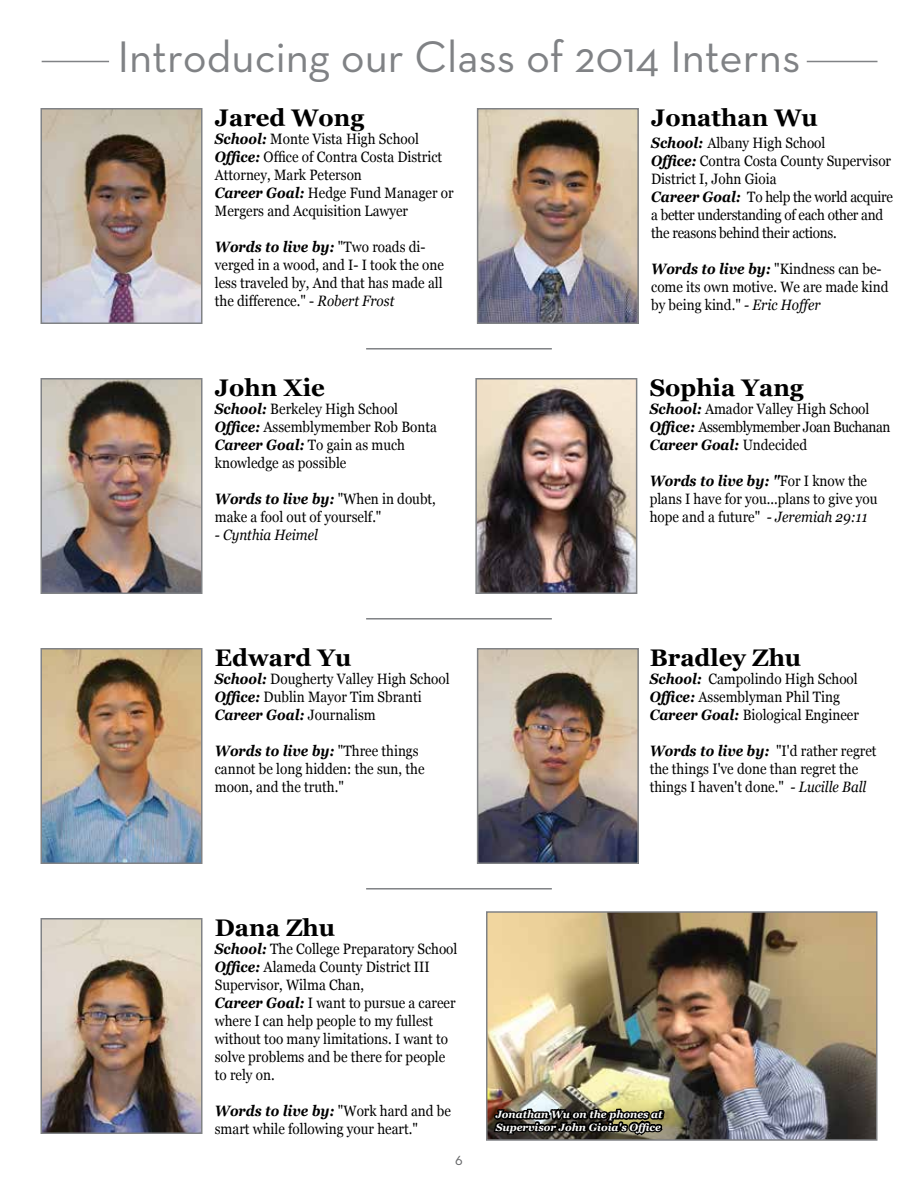
<style>
.page{position:relative;width:918px;height:1188px;background:#fff}
.page>*{position:absolute;margin:0;border:0;box-sizing:border-box;transform-origin:0 0}
.t1{font:45px "Neutra Text";color:#808285}
.t2{font:700 24px "Georgia";color:#000}
.t3{font:15px/18px "Georgia";color:#000;scale:.9 1}
.t4{font:15px/18px "Georgia";letter-spacing:-.02em;color:#000;scale:.9 1}
.t5{font:15px/18px "Georgia";letter-spacing:-.03em;color:#000;scale:.9 1}
.t6{font:italic 15px "Georgia";color:#000;scale:.9 1}
.t7{font:15px "Neutra Text";color:#636466}
.t8{font:italic 700 10.5px/12.6px "Georgia";color:#fff}
.s1{font-weight:700;font-style:italic}
.s2{font-style:italic}
</style>
<div class="page">
<img style="left:43px;top:381px;width:156px;height:210px">
<div style="left:40px;top:378px;width:162px;height:216px;border:2px solid #808285"></div>
<img style="left:478px;top:381px;width:156px;height:210px">
<div style="left:475px;top:378px;width:162px;height:216px;border:2px solid #808285"></div>
<img style="left:43px;top:651px;width:156px;height:210px">
<div style="left:40px;top:648px;width:162px;height:216px;border:2px solid #808285"></div>
<img style="left:43px;top:921px;width:156px;height:210px">
<div style="left:40px;top:918px;width:162px;height:216px;border:2px solid #808285"></div>
<img style="left:480px;top:111px;width:156px;height:210px">
<div style="left:477px;top:108px;width:162px;height:216px;border:2px solid #808285"></div>
<img style="left:480px;top:651px;width:156px;height:210px">
<div style="left:477px;top:648px;width:162px;height:216px;border:2px solid #808285"></div>
<img style="left:43px;top:111px;width:156px;height:210px">
<div style="left:40px;top:108px;width:162px;height:216px;border:2px solid #808285"></div>
<hr style="left:366px;top:348px;width:186px;height:2px;background:#808285">
<hr style="left:366px;top:618px;width:186px;height:2px;background:#808285">
<hr style="left:366px;top:888px;width:186px;height:2px;background:#808285">
<hr style="left:42px;top:61px;width:67px;height:1px;background:#808285">
<hr style="left:807px;top:61px;width:71px;height:1px;background:#808285">
<img style="left:489px;top:914px;width:386px;height:224px">
<div style="left:486px;top:911px;width:392px;height:230px;border:2px solid #808285"></div>
<img style="left:491px;top:1086px;width:176px;height:55px">
<h1 class="t1" style="left:117px;top:29px;width:685px">Introducing our Class of 2014 Interns</h1>
<h2 class="t2" style="left:651px;top:102px;width:168px">Jonathan Wu</h2>
<p class="t4" style="left:651px;top:134px;width:270px"><span class="s1">School:</span> Albany High School<br><span class="s1">Office:</span> Contra Costa County Supervisor District I, John Gioia<br><span class="s1">Career Goal:</span> To help the world acquire a better understanding of each other and the reasons behind their actions.</p>
<p class="t3" style="left:651px;top:260px;width:265px"><span class="s1">Words to live by:</span> "Kindness can be&shy;come its own motive. We are made kind by being kind." <span class="s2">- Eric Hoffer</span></p>
<h2 class="t2" style="left:215px;top:102px;width:151px">Jared Wong</h2>
<p class="t3" style="left:215px;top:130px;width:267px"><span class="s1">School:</span> Monte Vista High School<br><span class="s1">Office:</span> Office of Contra Costa District<br>Attorney, Mark Peterson<br><span class="s1">Career Goal:</span> Hedge Fund Manager or<br>Mergers and Acquisition Lawyer</p>
<p class="t3" style="left:215px;top:238px;width:256px"><span class="s1">Words to live by:</span> "Two roads di&shy;verged in a wood, and I- I took the one less traveled by, And that has made all the difference." - <span class="s2">Robert Frost</span></p>
<h2 class="t2" style="left:215px;top:372px;width:112px">John Xie</h2>
<p class="t3" style="left:215px;top:400px;width:248px"><span class="s1">School:</span> Berkeley High School<br><span class="s1">Office:</span> Assemblymember Rob Bonta<br><span class="s1">Career Goal:</span> To gain as much knowledge as possible</p>
<p class="t3" style="left:215px;top:490px;width:247px"><span class="s1">Words to live by:</span> "When in doubt, make a fool out of yourself."</p>
<p class="t6" style="left:215px;top:526px;width:116px">- Cynthia Heimel</p>
<h2 class="t2" style="left:215px;top:642px;width:138px">Edward Yu</h2>
<p class="t3" style="left:215px;top:670px;width:262px"><span class="s1">School:</span> Dougherty Valley High School<br><span class="s1">Office:</span> Dublin Mayor Tim Sbranti<br><span class="s1">Career Goal:</span> Journalism</p>
<p class="t3" style="left:215px;top:742px;width:235px"><span class="s1">Words to live by:</span> "Three things cannot be long hidden: the sun, the moon, and the truth."</p>
<h2 class="t2" style="left:650px;top:372px;width:156px">Sophia Yang</h2>
<p class="t5" style="left:650px;top:400px;width:269px"><span class="s1">School:</span> Amador Valley High School<br><span class="s1">Office:</span> Assemblymember Joan Buchanan<br><span class="s1">Career Goal:</span> Undecided</p>
<p class="t3" style="left:650px;top:472px;width:255px"><span class="s1">Words to live by: "</span>For I know the plans I have for you...plans to give you hope and a future" <span class="s2">- Jeremiah 29:11</span></p>
<h2 class="t2" style="left:650px;top:642px;width:153px">Bradley Zhu</h2>
<p class="t3" style="left:650px;top:670px;width:234px"><span class="s1">School:</span> Campolindo High School<br><span class="s1">Office:</span> Assemblyman Phil Ting<br><span class="s1">Career Goal:</span> Biological Engineer</p>
<p class="t3" style="left:650px;top:742px;width:254px"><span class="s1">Words to live by:</span> "I'd rather regret the things I've done than regret the things I haven't done." <span class="s2">- Lucille Ball</span></p>
<h2 class="t2" style="left:215px;top:912px;width:122px">Dana Zhu</h2>
<p class="t3" style="left:215px;top:940px;width:271px"><span class="s1">School:</span> The College Preparatory School<br><span class="s1">Office:</span> Alameda County District III<br>Supervisor, Wilma Chan,<br><span class="s1">Career Goal:</span> I want to pursue a career where I can help people to my fullest without too many limitations. I want to solve problems and be there for people to rely on.</p>
<p class="t3" style="left:215px;top:1102px;width:264px"><span class="s1">Words to live by:</span> "Work hard and be smart while following your heart."</p>
<p class="t7" style="left:455px;top:1151px;width:9px">6</p>
<p class="t8" style="left:496px;top:1108px;width:168px">Jonathan Wu on the phones at<br>Supervisor John Gioia's Office</p>
</div>
